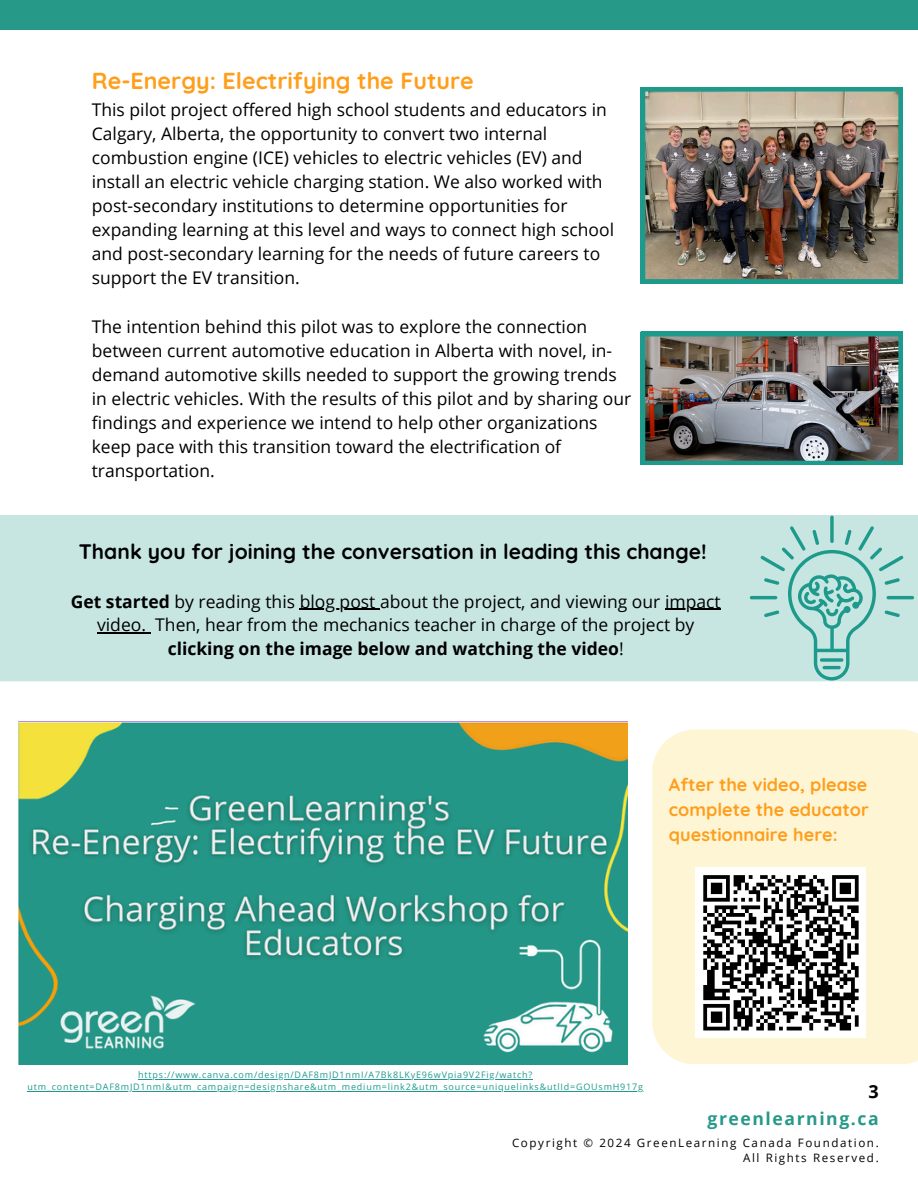
<style>
.page{position:relative;width:918px;height:1188px;background:#fff}
.page>*{position:absolute;margin:0;border:0;box-sizing:border-box;transform-origin:0 0}
.t1{font:700 23.1px "Quicksand";color:#ff9e1b}
.t2{font:700 21px "Quicksand";color:#000}
.t3{font:700 18px/25px "Quicksand";color:#ff9e1b;text-align:justify}
.t4{font:700 18px "Open Sans";color:#000}
.t5{font:17.55px/23.7px "Open Sans";color:#000;text-align:center}
.t6{font:700 17.55px "Open Sans";letter-spacing:.09em;color:#279989}
.t7{font:17.4px/24.2px "Open Sans";color:#000}
.t8{font:11.55px/15.5px "Open Sans";letter-spacing:.14em;color:#000;text-align:right}
.t9{font:9px "Open Sans";letter-spacing:.09em;color:#1e9a8d}
.s1{font-weight:700}
</style>
<div class="page">
<div style="left:0;top:0;width:918px;height:29px;background:#279989"></div>
<div style="left:0;top:515px;width:918px;height:166px;background:#c7e6e2"></div>
<div style="left:652px;top:730px;width:266px;height:334px;background:#fef5d5"></div>
<svg style="left:750px;top:516px;width:164px;height:165px;background:#afdbd6"></svg>
<img style="left:641px;top:332px;width:262px;height:133px">
<div style="left:696px;top:868px;width:170px;height:170px;background:#fff"></div>
<svg style="left:703px;top:875px;width:156px;height:156px"></svg>
<img style="left:18px;top:721px;width:609px;height:343px">
<hr style="left:300px;top:609px;width:80px;height:1px;background:#000">
<hr style="left:665px;top:609px;width:56px;height:1px;background:#000">
<hr style="left:97px;top:632px;width:49px;height:1px;background:#000">
<hr style="left:138px;top:1079px;width:395px;height:1px;background:#1e9a8d">
<hr style="left:28px;top:1091px;width:616px;height:1px;background:#1e9a8d">
<img style="left:641px;top:87px;width:262px;height:197px">
<h3 class="t1" style="left:92px;top:66px;width:384px">Re-Energy: Electrifying the Future</h3>
<h3 class="t7" style="left:92px;top:97px;width:524px">This pilot project offered high school students and educators in Calgary, Alberta, the opportunity to convert two internal combustion engine (ICE) vehicles to electric vehicles (EV) and install an electric vehicle charging station. We also worked with post-secondary institutions to determine opportunities for expanding learning at this level and ways to connect high school and post-secondary learning for the needs of future careers to support the EV transition.</h3>
<h3 class="t7" style="left:92px;top:314px;width:541px">The intention behind this pilot was to explore the connection between current automotive education in Alberta with novel, in&shy;demand automotive skills needed to support the growing trends in electric vehicles. With the results of this pilot and by sharing our findings and experience we intend to help other organizations keep pace with this transition toward the electrification of transportation.</h3>
<p class="t2" style="left:79px;top:538px;width:630px">Thank you for joining the conversation in leading this change!</p>
<h2 class="t5" style="left:71px;top:589px;width:651px"><span class="s1">Get started</span> by reading this blog post about the project, and viewing our impact</h2>
<p class="t5" style="left:97px;top:612px;width:599px">video. Then, hear from the mechanics teacher in charge of the project by <span class="s1">clicking on the image below and watching the video</span>!</p>
<p class="t3" style="left:669px;top:771px;width:201px">After the video, please complete the educator questionnaire here:</p>
<h2 class="t9" style="left:138px;top:1068px;width:395px">https://www.canva.com/design/DAF8mJD1nmI/A7Bk8LKyE96wVpia9V2Fig/watch?</h2>
<h4 class="t9" style="left:28px;top:1080px;width:617px">utm_content=DAF8mJD1nmI&amp;utm_campaign=designshare&amp;utm_medium=link2&amp;utm_source=uniquelinks&amp;utlId=GOUsmH917g</h4>
<h3 class="t4" style="left:868px;top:1078px;width:12px">3</h3>
<h1 class="t6" style="left:708px;top:1106px;width:173px">greenlearning.ca</h1>
<p class="t8" style="left:512px;top:1135px;width:368px">Copyright © 2024 GreenLearning Canada Foundation.<br>All Rights Reserved.</p>
</div>
